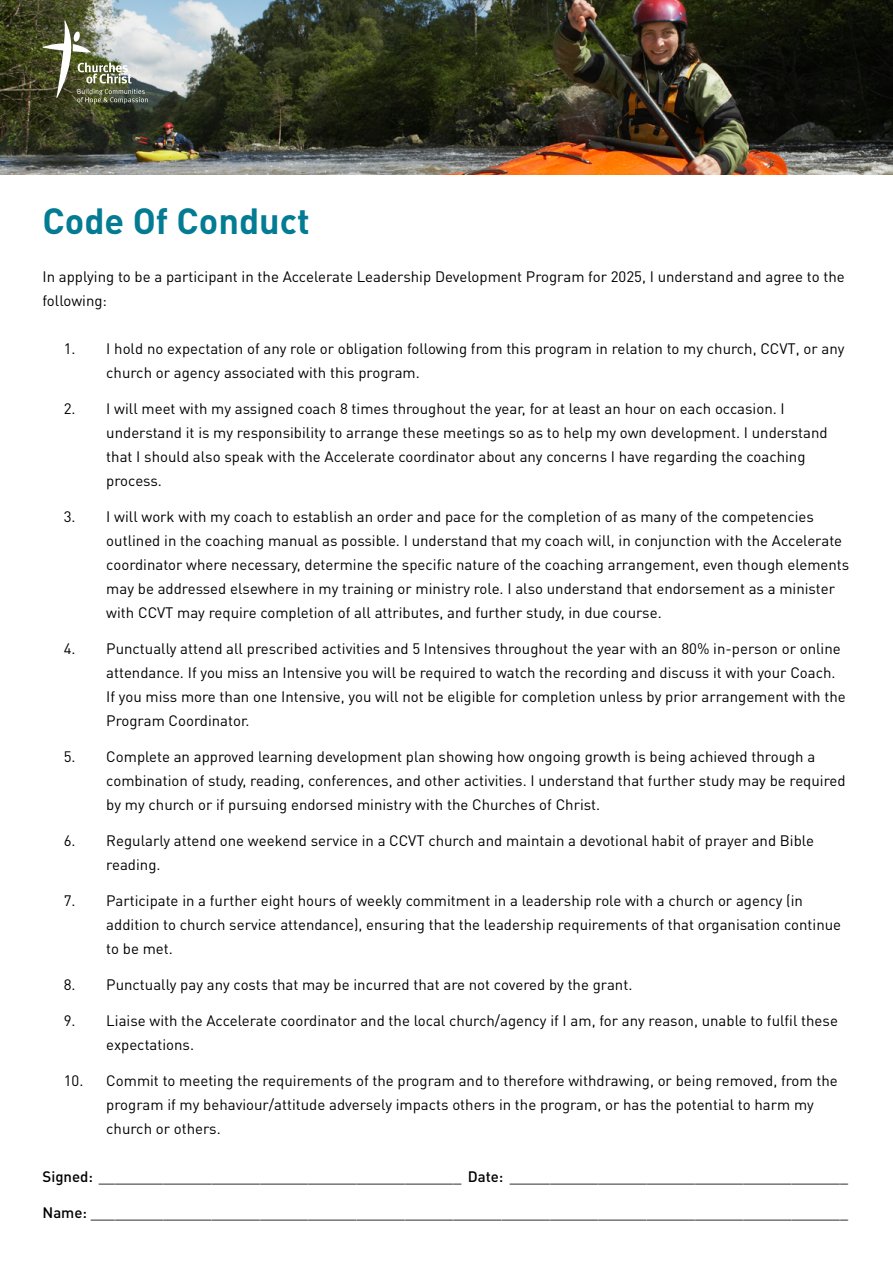
<style>
.page{position:relative;width:893px;height:1263px;background:#fff}
.page>*{position:absolute;margin:0;border:0;box-sizing:border-box;transform-origin:0 0}
.Heading_1{font:700 36px "DIN Pro";color:#037b93}
.Form__1up{font:15px/24px "DIN Pro";color:#000}
.Form__2up{font:15px "DIN Pro";color:#000}
.s1{font-weight:500}
</style>
<div class="page">
<img style="left:0;top:0;width:893px;height:174px">
<img style="left:43px;top:21px;width:105px;height:83px">
<p class="Heading_1" style="left:43px;top:197px;width:269px">Code Of Conduct</p>
<p class="Form__1up" style="left:43px;top:264px;width:804px">In applying to be a participant in the Accelerate Leadership Development Program for 2025, I understand and agree to the following:</p>
<p class="Form__1up" style="left:106px;top:336px;width:740px;text-indent:-43px">1. I hold no expectation of any role or obligation following from this program in relation to my church, CCVT, or any church or agency associated with this program.</p>
<p class="Form__1up" style="left:106px;top:396px;width:723px;text-indent:-43px">2. I will meet with my assigned coach 8 times throughout the year, for at least an hour on each occasion. I understand it is my responsibility to arrange these meetings so as to help my own development. I understand that I should also speak with the Accelerate coordinator about any concerns I have regarding the coaching process.</p>
<p class="Form__1up" style="left:106px;top:504px;width:744px;text-indent:-43px">3. I will work with my coach to establish an order and pace for the completion of as many of the competencies outlined in the coaching manual as possible. I understand that my coach will, in conjunction with the Accelerate coordinator where necessary, determine the specific nature of the coaching arrangement, even though elements may be addressed elsewhere in my training or ministry role. I also understand that endorsement as a minister with CCVT may require completion of all attributes, and further study, in due course.</p>
<p class="Form__1up" style="left:106px;top:636px;width:741px;text-indent:-43px">4. Punctually attend all prescribed activities and 5 Intensives throughout the year with an 80% in-person or online attendance. If you miss an Intensive you will be required to watch the recording and discuss it with your Coach.<br>If you miss more than one Intensive, you will not be eligible for completion unless by prior arrangement with the Program Coordinator.</p>
<p class="Form__1up" style="left:106px;top:744px;width:741px;text-indent:-43px">5. Complete an approved learning development plan showing how ongoing growth is being achieved through a combination of study, reading, conferences, and other activities. I understand that further study may be required by my church or if pursuing endorsed ministry with the Churches of Christ.</p>
<p class="Form__1up" style="left:106px;top:828px;width:709px;text-indent:-43px">6. Regularly attend one weekend service in a CCVT church and maintain a devotional habit of prayer and Bible reading.</p>
<p class="Form__1up" style="left:106px;top:888px;width:736px;text-indent:-43px">7. Participate in a further eight hours of weekly commitment in a leadership role with a church or agency (in addition to church service attendance), ensuring that the leadership requirements of that organisation continue to be met.</p>
<p class="Form__1up" style="left:64px;top:972px;width:570px">8. Punctually pay any costs that may be incurred that are not covered by the grant.</p>
<p class="Form__1up" style="left:106px;top:1008px;width:733px;text-indent:-43px">9. Liaise with the Accelerate coordinator and the local church/agency if I am, for any reason, unable to fulfil these expectations.</p>
<p class="Form__1up" style="left:106px;top:1068px;width:733px;text-indent:-43px">10. Commit to meeting the requirements of the program and to therefore withdrawing, or being removed, from the program if my behaviour/attitude adversely impacts others in the program, or has the potential to harm my church or others.</p>
<p class="Form__2up" style="left:43px;top:1166px;width:807px"><span class="s1">Signed:</span> _____________________________________________ <span class="s1">Date:</span> __________________________________________</p>
<p class="Form__1up" style="left:43px;top:1200px;width:807px"><span class="s1">Name:</span> ______________________________________________________________________________________________</p>
</div>
